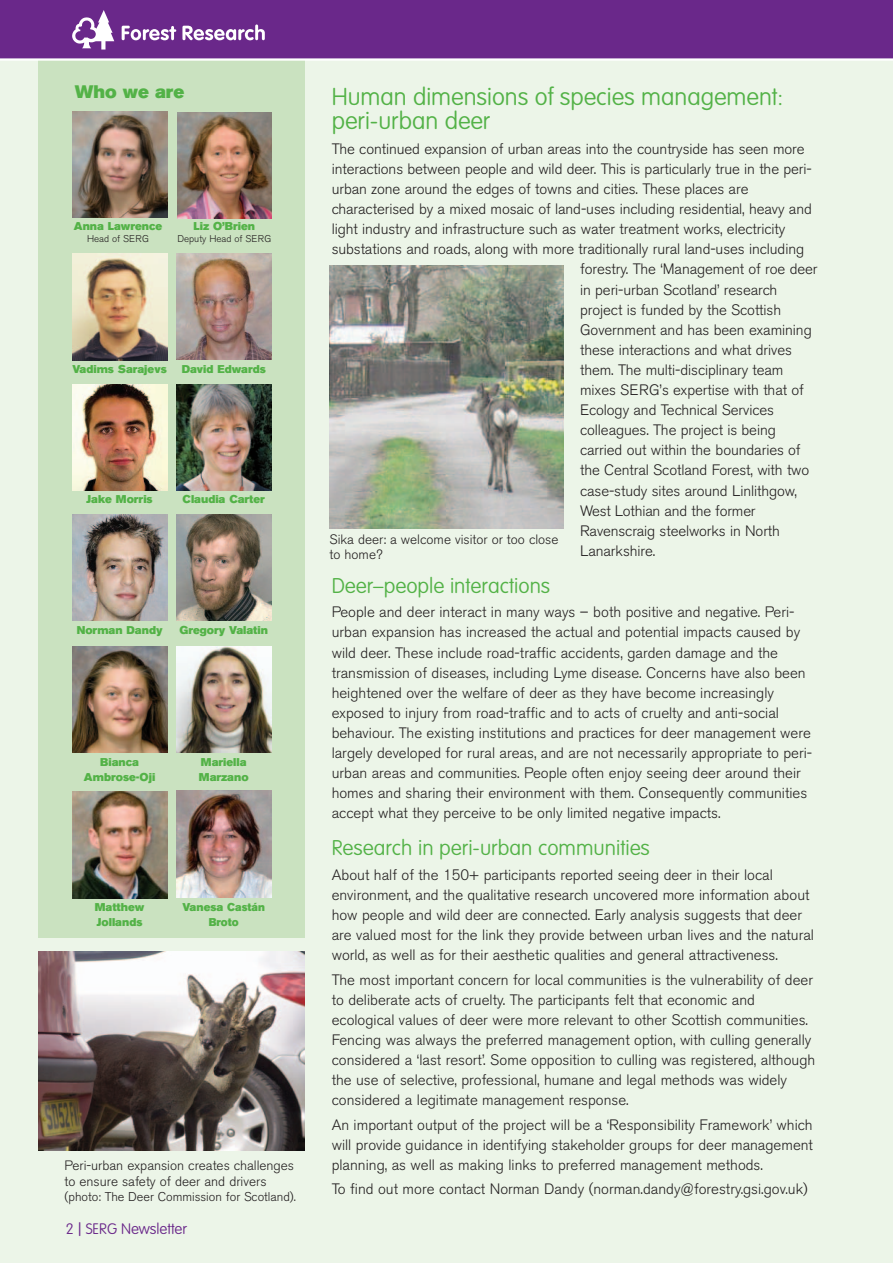
<style>
.page{position:relative;width:893px;height:1263px;background:#ecf5e8}
.page>*{position:absolute;margin:0;border:0;box-sizing:border-box;transform-origin:0 0}
.t1{font:100 24px/24.3px "VAG Rounded";color:#53b247}
.t2{font:100 21px "VAG Rounded";color:#53b247}
.t3{font:18px "Akzidenz Grotesk BE Super";letter-spacing:-.01em;color:#53b247}
.t4{font:300 15px/20.1px "Akzidenz Grotesk BE";color:#231f20}
.t5{font:100 15px "VAG Rounded";color:#6a288a}
.t6{font:300 13.5px/15.5px "Akzidenz Grotesk BE";color:#231f20}
.t7{font:300 12.6px "Akzidenz Grotesk BE";color:#231f20}
.t8{font:11.25px "Akzidenz Grotesk BE Super";color:#53b247}
.t9{font:11.25px "Akzidenz Grotesk BE Super";color:#53b247;scale:.95 1}
.t10{font:300 9.75px "Akzidenz Grotesk BE";color:#231f20}
.s1{font-size:18px}
</style>
<div class="page">
<div style="left:38px;top:0;width:267px;height:938px;background:#cae2c0"></div>
<div style="left:0;top:0;width:893px;height:60px;background:#6a288a"></div>
<svg style="left:122px;top:26px;width:54px;height:14px"></svg>
<svg style="left:182px;top:24px;width:83px;height:16px"></svg>
<svg style="left:72px;top:10px;width:42px;height:40px"></svg>
<hr style="left:0;top:58px;width:893px;height:3px;background:#fff">
<img style="left:177px;top:112px;width:95px;height:106px">
<img style="left:72px;top:111px;width:96px;height:107px">
<img style="left:176px;top:254px;width:95px;height:106px">
<img style="left:72px;top:254px;width:95px;height:106px">
<img style="left:72px;top:384px;width:95px;height:106px">
<img style="left:176px;top:384px;width:95px;height:106px">
<img style="left:72px;top:514px;width:95px;height:107px">
<img style="left:176px;top:514px;width:95px;height:107px">
<img style="left:72px;top:646px;width:95px;height:107px">
<img style="left:176px;top:646px;width:95px;height:107px">
<img style="left:176px;top:791px;width:95px;height:106px">
<img style="left:72px;top:792px;width:95px;height:106px">
<img style="left:39px;top:951px;width:266px;height:200px">
<img style="left:330px;top:265px;width:233px;height:263px">
<p class="t3" style="left:75px;top:85px;width:111px">Who we are</p>
<p class="t8" style="left:74px;top:222px;width:90px">Anna Lawrence</p>
<p class="t8" style="left:194px;top:222px;width:63px">Liz O’Brien</p>
<p class="t10" style="left:87px;top:235px;width:63px">Head of SERG</p>
<p class="t10" style="left:177px;top:235px;width:95px">Deputy Head of SERG</p>
<p class="t8" style="left:73px;top:365px;width:96px">Vadims Sarajevs</p>
<p class="t8" style="left:182px;top:365px;width:86px">David Edwards</p>
<p class="t8" style="left:87px;top:495px;width:68px">Jake Morris</p>
<p class="t8" style="left:183px;top:495px;width:84px">Claudia Carter</p>
<p class="t8" style="left:77px;top:626px;width:87px">Norman Dandy</p>
<p class="t8" style="left:180px;top:626px;width:90px">Gregory Valatin</p>
<p class="t8" style="left:100px;top:757px;width:40px">Bianca</p>
<p class="t8" style="left:201px;top:757px;width:47px">Mariella</p>
<p class="t8" style="left:84px;top:772px;width:73px">Ambrose-Oji</p>
<p class="t8" style="left:199px;top:772px;width:51px">Marzano</p>
<p class="t8" style="left:95px;top:903px;width:51px">Matthew</p>
<p class="t8" style="left:183px;top:903px;width:84px">Vanesa Castán</p>
<p class="t8" style="left:97px;top:918px;width:47px">Jollands</p>
<p class="t9" style="left:209px;top:918px;width:33px">Broto</p>
<p class="t6" style="left:65px;top:1159px;width:231px">Peri-urban expansion creates challenges to ensure safety of deer and drivers</p>
<p class="t7" style="left:65px;top:1192px;width:233px">(photo: The Deer Commission for Scotland).</p>
<p class="t5" style="left:66px;top:1223px;width:123px">2 <span class="s1">|</span> SERG Newsletter</p>
<h1 class="t1" style="left:332px;top:86px;width:453px">Human dimensions of species management: peri-urban deer</h1>
<p class="t4" style="left:332px;top:140px;width:474px">The continued expansion of urban areas into the countryside has seen more</p>
<p class="t4" style="left:332px;top:160px;width:482px">interactions between people and wild deer. This is particularly true in the peri-</p>
<p class="t4" style="left:332px;top:180px;width:418px">urban zone around the edges of towns and cities. These places are</p>
<p class="t4" style="left:332px;top:201px;width:482px">characterised by a mixed mosaic of land-uses including residential, heavy and</p>
<p class="t4" style="left:332px;top:221px;width:455px">light industry and infrastructure such as water treatment works, electricity</p>
<p class="t4" style="left:332px;top:241px;width:474px">substations and roads, along with more traditionally rural land-uses including</p>
<p class="t4" style="left:580px;top:261px;width:239px">forestry. The ‘Management of roe deer</p>
<p class="t4" style="left:580px;top:281px;width:199px">in peri-urban Scotland’ research</p>
<p class="t4" style="left:580px;top:301px;width:203px">project is funded by the Scottish</p>
<p class="t4" style="left:580px;top:321px;width:233px">Government and has been examining</p>
<p class="t4" style="left:580px;top:341px;width:213px">these interactions and what drives</p>
<p class="t4" style="left:580px;top:361px;width:205px">them. The multi-disciplinary team</p>
<p class="t4" style="left:580px;top:381px;width:225px">mixes SERG’s expertise with that of</p>
<p class="t4" style="left:580px;top:402px;width:196px">Ecology and Technical Services</p>
<p class="t4" style="left:580px;top:422px;width:197px">colleagues. The project is being</p>
<p class="t4" style="left:580px;top:442px;width:222px">carried out within the boundaries of</p>
<p class="t4" style="left:580px;top:462px;width:231px">the Central Scotland Forest, with two</p>
<p class="t4" style="left:580px;top:482px;width:218px">case-study sites around Linlithgow,</p>
<p class="t4" style="left:580px;top:502px;width:177px">West Lothian and the former</p>
<p class="t4" style="left:580px;top:522px;width:201px">Ravenscraig steelworks in North</p>
<p class="t4" style="left:580px;top:542px;width:77px">Lanarkshire.</p>
<p class="t6" style="left:330px;top:533px;width:230px">Sika deer: a welcome visitor or too close to home?</p>
<h2 class="t2" style="left:332px;top:577px;width:220px">Deer–people interactions</h2>
<p class="t4" style="left:332px;top:604px;width:482px">People and deer interact in many ways – both positive and negative. Peri&shy;urban expansion has increased the actual and potential impacts caused by wild deer. These include road-traffic accidents, garden damage and the transmission of diseases, including Lyme disease. Concerns have also been heightened over the welfare of deer as they have become increasingly exposed to injury from road-traffic and to acts of cruelty and anti-social behaviour. The existing institutions and practices for deer management were largely developed for rural areas, and are not necessarily appropriate to peri&shy;urban areas and communities. People often enjoy seeing deer around their homes and sharing their environment with them. Consequently communities accept what they perceive to be only limited negative impacts.</p>
<h2 class="t2" style="left:332px;top:839px;width:320px">Research in peri-urban communities</h2>
<p class="t4" style="left:332px;top:866px;width:484px">About half of the 150+ participants reported seeing deer in their local environment, and the qualitative research uncovered more information about how people and wild deer are connected. Early analysis suggests that deer are valued most for the link they provide between urban lives and the natural world, as well as for their aesthetic qualities and general attractiveness.</p>
<p class="t4" style="left:332px;top:971px;width:485px">The most important concern for local communities is the vulnerability of deer to deliberate acts of cruelty. The participants felt that economic and ecological values of deer were more relevant to other Scottish communities.<br>Fencing was always the preferred management option, with culling generally considered a ‘last resort’. Some opposition to culling was registered, although the use of selective, professional, humane and legal methods was widely considered a legitimate management response.</p>
<p class="t4" style="left:332px;top:1116px;width:483px;text-align:justify">An important output of the project will be a ‘Responsibility Framework’ which will provide guidance in identifying stakeholder groups for deer management planning, as well as making links to preferred management methods.</p>
<p class="t4" style="left:332px;top:1180px;width:478px">To find out more contact Norman Dandy (norman.dandy@forestry.gsi.gov.uk)</p>
</div>
